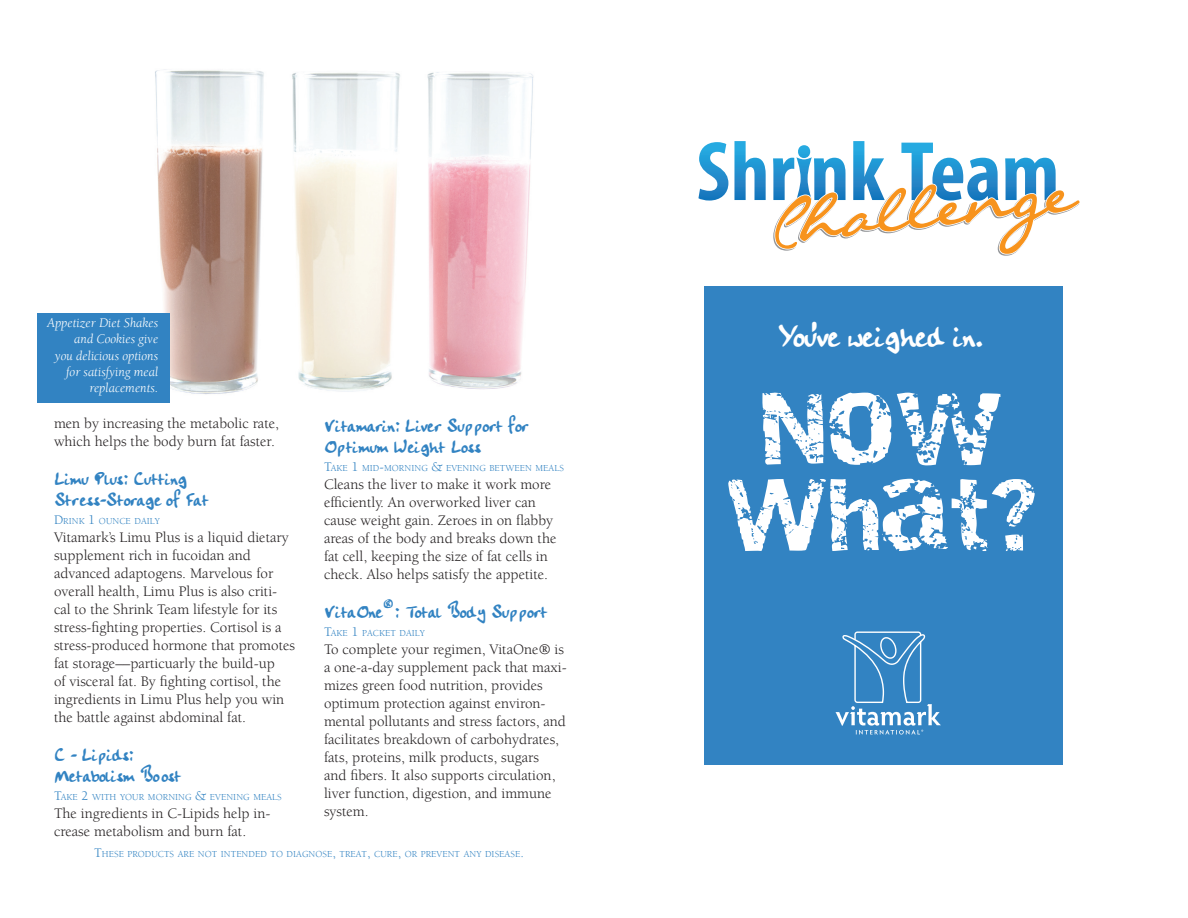
<style>
.page{position:relative;width:1188px;height:918px;background:#fff}
.page>*{position:absolute;margin:0;border:0;box-sizing:border-box;transform-origin:0 0}
.t1{font:72px "Destroy";color:#fff}
.t2{font:36px "City Art Script SSK";color:#fff}
.t3{font:21px/21px "City Art Script SSK";color:#3283c2}
.t4{font:15px/18px "Berkeley Std";color:#231f20}
.t5{font:italic 13.5px/16.2px "Berkeley Std";color:#fff;text-align:right}
.t6{font:9.45px "Berkeley Std";letter-spacing:.005em;color:#3283c2}
.s1{font-size:13.5px}
</style>
<div class="page">
<div style="left:704px;top:286px;width:359px;height:479px;background:#3283c2"></div>
<img style="left:37px;top:69px;width:497px;height:334px">
<div style="left:37px;top:313px;width:132px;height:89px;background:#3283c2"></div>
<svg style="left:836px;top:632px;width:105px;height:103px"></svg>
<svg style="left:698px;top:142px;width:30px;height:59px"></svg>
<svg style="left:734px;top:141px;width:32px;height:59px"></svg>
<svg style="left:773px;top:141px;width:307px;height:115px"></svg>
<p class="t5" style="left:47px;top:315px;width:113px">Appetizer Diet Shakes and Cookies give<br>you delicious options for satisfying meal replacements.</p>
<p class="t4" style="left:54px;top:414px;width:227px">men by increasing the metabolic rate, which helps the body burn fat faster.</p>
<p class="t3" style="left:54px;top:466px;width:156px">Limu Plus: Cutting<br>Stress-Storage of Fat</p>
<p class="t6" style="left:54px;top:516px;width:108px"><span class="s1">D</span>RINK <span class="s1">1</span> OUNCE DAILY</p>
<p class="t4" style="left:54px;top:528px;width:243px">Vitamark’s Limu Plus is a liquid dietary supplement rich in fucoidan and advanced adaptogens. Marvelous for overall health, Limu Plus is also criti&shy;cal to the Shrink Team lifestyle for its stress-fighting properties. Cortisol is a stress-produced hormone that promotes fat storage––particuarly the build-up<br>of visceral fat. By fighting cortisol, the ingredients in Limu Plus help you win the battle against abdominal fat.</p>
<p class="t3" style="left:54px;top:742px;width:129px">C - Lipids:<br>Metabolism Boost</p>
<p class="t6" style="left:54px;top:792px;width:229px"><span class="s1">T</span>AKE <span class="s1">2</span> WITH YOUR MORNING <span class="s1">&amp;</span> EVENING MEALS</p>
<p class="t4" style="left:54px;top:804px;width:218px">The ingredients in C-Lipids help in&shy;crease metabolism and burn fat.</p>
<p class="t3" style="left:324px;top:414px;width:206px">Vitamarin: Liver Support for<br>Optimum Weight Loss</p>
<p class="t6" style="left:324px;top:463px;width:241px"><span class="s1">T</span>AKE <span class="s1">1</span> MID<span class="s1">-</span>MORNING <span class="s1">&amp;</span> EVENING BETWEEN MEALS</p>
<p class="t4" style="left:324px;top:476px;width:234px">Cleans the liver to make it work more efficiently. An overworked liver can cause weight gain. Zeroes in on flabby areas of the body and breaks down the fat cell, keeping the size of fat cells in check. Also helps satisfy the appetite.</p>
<p class="t3" style="left:324px;top:600px;width:225px">VitaOne®: Total Body Support</p>
<p class="t6" style="left:324px;top:628px;width:102px"><span class="s1">T</span>AKE <span class="s1">1</span> PACKET DAILY</p>
<p class="t4" style="left:324px;top:641px;width:244px">To complete your regimen, VitaOne® is a one-a-day supplement pack that maxi&shy;mizes green food nutrition, provides optimum protection against environ&shy;mental pollutants and stress factors, and facilitates breakdown of carbohydrates, fats, proteins, milk products, sugars<br>and fibers. It also supports circulation, liver function, digestion, and immune system.</p>
<p class="t6" style="left:94px;top:849px;width:431px"><span class="s1">T</span>HESE PRODUCTS ARE NOT INTENDED TO DIAGNOSE<span class="s1">,</span> TREAT<span class="s1">,</span> CURE<span class="s1">,</span> OR PREVENT ANY DISEASE<span class="s1">.</span></p>
<p class="t2" style="left:777px;top:310px;width:208px">You’ve weighed in.</p>
<p class="t1" style="left:763px;top:384px;width:243px">NOW</p>
<p class="t1" style="left:728px;top:470px;width:312px">WHAT?</p>
</div>
